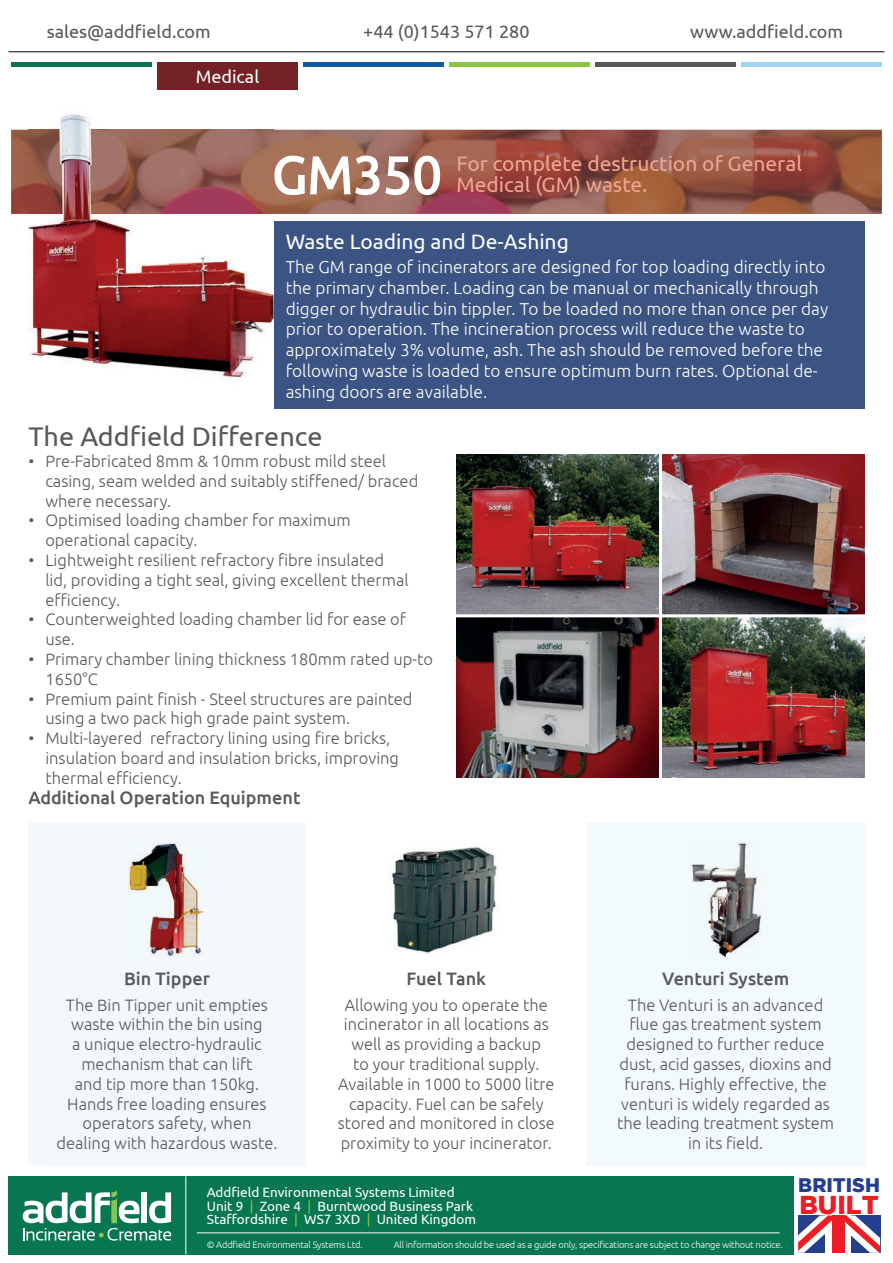
<style>
.page{position:relative;width:893px;height:1263px;background:#fff}
.page>*{position:absolute;margin:0;border:0;box-sizing:border-box;transform-origin:0 0}
.t1{font:52.5px "Ubuntu";color:#fff}
.t2{font:27px "Ubuntu";color:#57585a}
.t3{font:900 25.8px "Gotham";color:#ee1d23}
.t4{font:21px/21px "Ubuntu";color:#eea593}
.t5{font:21px "Ubuntu";color:#fff}
.t6{font:900 19.65px "Gotham";color:#253f8e}
.t7{font:500 18px "Ubuntu";color:#57585a}
.t8{font:18px "Ubuntu";color:#57585a}
.t9{font:18px "Ubuntu";color:#fff}
.t10{font:300 17.25px/20.7px "Ubuntu";color:#fff}
.t11{font:300 16.5px/19.8px "Ubuntu";color:#57585a}
.t12{font:13.5px/13.5px "Ubuntu";color:#fff}
.t13{font:300 9.3px "Ubuntu";letter-spacing:-.02em;color:#fff}
.s1{color:#8bc63e}
</style>
<div class="page">
<div style="left:274px;top:221px;width:591px;height:188px;background:#3b5483"></div>
<div style="left:587px;top:823px;width:277px;height:343px;background:#f3fafc"></div>
<div style="left:28px;top:822px;width:278px;height:343px;background:#f2f8fb"></div>
<img style="left:390px;top:846px;width:109px;height:108px">
<img style="left:691px;top:842px;width:70px;height:115px">
<img style="left:128px;top:843px;width:76px;height:114px">
<hr style="left:9px;top:51px;width:875px;height:1px;background:#231f20">
<hr style="left:11px;top:62px;width:141px;height:4px;background:#0c734a">
<div style="left:157px;top:62px;width:141px;height:28px;background:#742225"></div>
<hr style="left:303px;top:62px;width:141px;height:4px;background:#105ca2">
<hr style="left:449px;top:62px;width:141px;height:4px;background:#8bc63e">
<hr style="left:595px;top:62px;width:141px;height:4px;background:#57585a">
<hr style="left:741px;top:62px;width:141px;height:4px;background:#9ed3f1">
<img style="left:11px;top:130px;width:871px;height:84px">
<img style="left:28px;top:114px;width:246px;height:265px">
<img style="left:28px;top:130px;width:246px;height:1px">
<svg style="left:274px;top:155px;width:167px;height:41px"></svg>
<img style="left:456px;top:454px;width:203px;height:160px">
<img style="left:662px;top:454px;width:203px;height:160px">
<img style="left:662px;top:617px;width:203px;height:160px">
<svg style="left:456px;top:617px;width:203px;height:160px"></svg>
<div style="left:9px;top:1176px;width:785px;height:78px;background:#087750"></div>
<svg style="left:798px;top:1215px;width:82px;height:38px"></svg>
<div style="left:832px;top:1215px;width:12px;height:38px;background:#ee1d23"></div>
<svg style="left:23px;top:1190px;width:149px;height:50px"></svg>
<hr style="left:185px;top:1176px;width:1px;height:78px;background:#fff">
<hr style="left:197px;top:1232px;width:583px;height:1px;background:#fff">
<p class="t8" style="left:47px;top:21px;width:165px">sales@addfield.com</p>
<p class="t8" style="left:363px;top:21px;width:168px">+44 (0)1543 571 280</p>
<p class="t8" style="left:690px;top:21px;width:154px">www.addfield.com</p>
<p class="t9" style="left:196px;top:66px;width:65px">Medical</p>
<h1 class="t1" style="left:272px;top:143px;width:171px">GM350</h1>
<p class="t4" style="left:456px;top:152px;width:347px">For complete destruction of General<br>Medical (GM) waste.</p>
<p class="t5" style="left:286px;top:229px;width:285px">Waste Loading and De-Ashing</p>
<p class="t10" style="left:286px;top:256px;width:544px">The GM range of incinerators are designed for top loading directly into the primary chamber. Loading can be manual or mechanically through digger or hydraulic bin tippler. To be loaded no more than once per day prior to operation. The incineration process will reduce the waste to approximately 3% volume, ash. The ash should be removed before the following waste is loaded to ensure optimum burn rates. Optional de&shy;ashing doors are available.</p>
<h2 class="t2" style="left:28px;top:420px;width:296px">The Addfield Difference</h2>
<p class="t11" style="left:45px;top:451px;width:374px;text-indent:-17px">• Pre-Fabricated 8mm &amp; 10mm robust mild steel casing, seam welded and suitably stiffened/ braced where necessary.</p>
<p class="t11" style="left:45px;top:510px;width:307px;text-indent:-17px">• Optimised loading chamber for maximum operational capacity.</p>
<p class="t11" style="left:45px;top:550px;width:365px;text-indent:-17px">• Lightweight resilient refractory fibre insulated lid, providing a tight seal, giving excellent thermal efficiency.</p>
<p class="t11" style="left:45px;top:609px;width:362px;text-indent:-17px">• Counterweighted loading chamber lid for ease of use.</p>
<p class="t11" style="left:45px;top:649px;width:389px;text-indent:-17px">• Primary chamber lining thickness 180mm rated up-to<br>1650°C</p>
<p class="t11" style="left:45px;top:688px;width:369px;text-indent:-17px">• Premium paint finish - Steel structures are painted using a two pack high grade paint system.</p>
<p class="t11" style="left:45px;top:728px;width:355px;text-indent:-17px">• Multi-layered refractory lining using fire bricks, insulation board and insulation bricks, improving thermal efficiency.</p>
<p class="t7" style="left:28px;top:786px;width:274px">Additional Operation Equipment</p>
<p class="t7" style="left:124px;top:967px;width:87px">Bin Tipper</p>
<p class="t7" style="left:406px;top:967px;width:81px">Fuel Tank</p>
<p class="t7" style="left:662px;top:967px;width:129px">Venturi System</p>
<p class="t11" style="left:56px;top:994px;width:223px;text-align:center">The Bin Tipper unit empties waste within the bin using<br>a unique electro-hydraulic mechanism that can lift<br>and tip more than 150kg.<br>Hands free loading ensures operators safety, when dealing with hazardous waste.</p>
<p class="t11" style="left:338px;top:994px;width:218px;text-align:center">Allowing you to operate the incinerator in all locations as well as providing a backup<br>to your traditional supply.<br>Available in 1000 to 5000 litre capacity. Fuel can be safely stored and monitored in close proximity to your incinerator.</p>
<p class="t11" style="left:617px;top:994px;width:219px;text-align:center">The Venturi is an advanced flue gas treatment system designed to further reduce dust, acid gasses, dioxins and furans. Highly effective, the venturi is widely regarded as the leading treatment system in its field.</p>
<p class="t12" style="left:207px;top:1185px;width:271px">Addfield Environmental Systems Limited<br>Unit 9 <span class="s1">|</span> Zone 4 <span class="s1">|</span> Burntwood Business Park<br>Staffordshire <span class="s1">|</span> WS7 3XD <span class="s1">|</span> United Kingdom</p>
<p class="t13" style="left:207px;top:1239px;width:157px">© Addfield Environmental Systems Ltd.</p>
<p class="t13" style="left:394px;top:1239px;width:390px">All information should be used as a guide only, specifications are subject to change without notice.</p>
<p class="t6" style="left:798px;top:1174px;width:83px">BRITISH</p>
<h3 class="t3" style="left:799px;top:1190px;width:81px">BUILT</h3>
</div>
